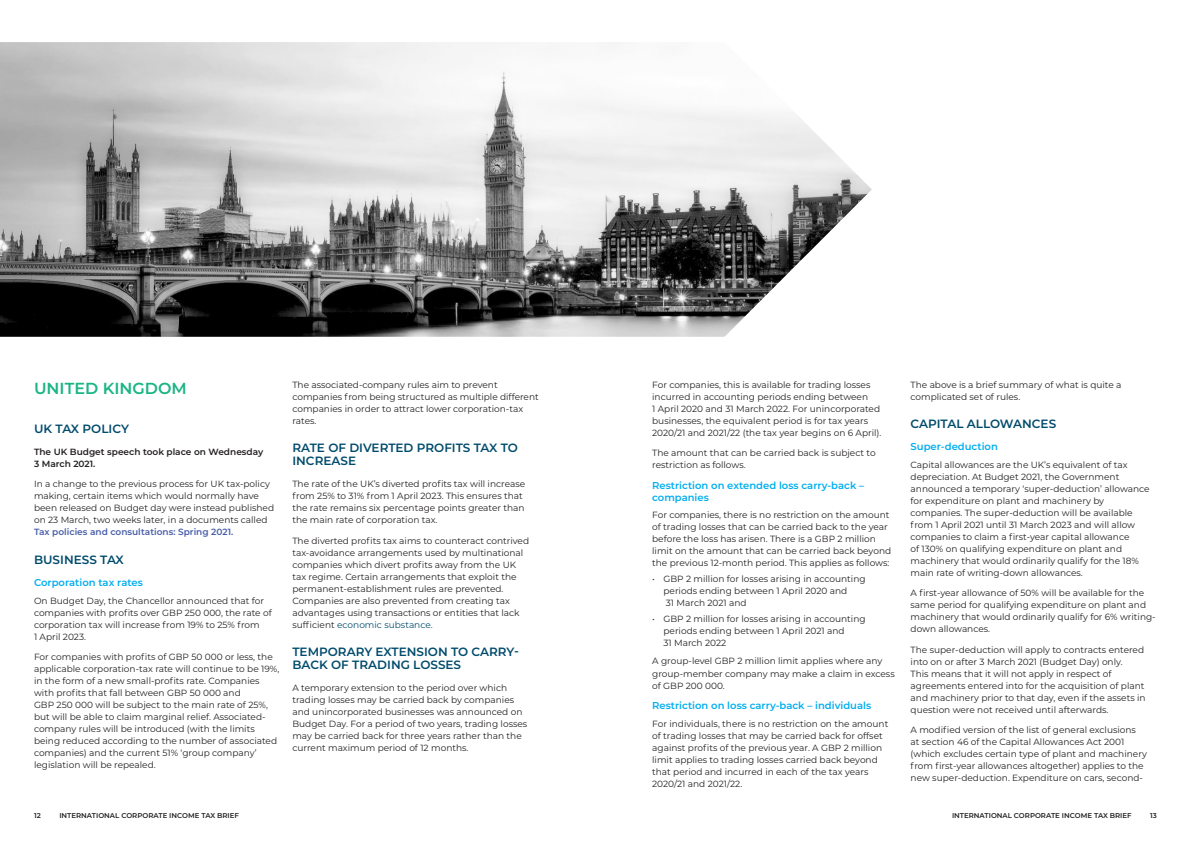
<style>
.page{position:relative;width:1191px;height:842px;background:#fff}
.page>*{position:absolute;margin:0;border:0;box-sizing:border-box;transform-origin:0 0}
.t1{font:600 16px "Montserrat";color:#1ab584}
.t2{font:600 12px/13px "Montserrat";color:#004b6c}
.t3{font:600 10px/12px "Montserrat";color:#00aeef}
.Body{font:9px/12px "Montserrat";color:#231f20}
.Intro{font:600 9px/12px "Montserrat";color:#231f20}
.t4{font:600 7px "Montserrat";color:#231f20}
.s1{font-weight:600;color:#475da9}
.s2{color:#004b6c}
</style>
<div class="page">
<img style="left:0;top:42px;width:872px;height:295px">
<h1 class="t1" style="left:34px;top:377px;width:154px">UNITED KINGDOM</h1>
<h2 class="t2" style="left:34px;top:422px;width:96px">UK TAX POLICY</h2>
<p class="Intro" style="left:34px;top:445px;width:231px">The UK Budget speech took place on Wednesday<br>3 March 2021.</p>
<p class="Body" style="left:34px;top:478px;width:242px">In a change to the previous process for UK tax-policy making, certain items which would normally have been released on Budget day were instead published on 23 March, two weeks later, in a documents called <span class="s1">Tax policies and consultations: Spring 2021.</span></p>
<h2 class="t2" style="left:34px;top:553px;width:91px">BUSINESS TAX</h2>
<h3 class="t3" style="left:34px;top:576px;width:110px">Corporation tax rates</h3>
<p class="Body" style="left:34px;top:594px;width:239px">On Budget Day, the Chancellor announced that for companies with profits over GBP 250 000, the rate of corporation tax will increase from 19% to 25% from<br>1 April 2023.</p>
<p class="Body" style="left:34px;top:650px;width:247px">For companies with profits of GBP 50 000 or less, the applicable corporation-tax rate will continue to be 19%, in the form of a new small-profits rate. Companies with profits that fall between GBP 50 000 and<br>GBP 250 000 will be subject to the main rate of 25%, but will be able to claim marginal relief. Associated&shy;company rules will be introduced (with the limits being reduced according to the number of associated companies) and the current 51% ‘group company’ legislation will be repealed.</p>
<p class="Body" style="left:292px;top:378px;width:248px">The associated-company rules aim to prevent companies from being structured as multiple different companies in order to attract lower corporation-tax rates.</p>
<h2 class="t2" style="left:292px;top:441px;width:227px">RATE OF DIVERTED PROFITS TAX TO<br>INCREASE</h2>
<p class="Body" style="left:292px;top:478px;width:234px">The rate of the UK’s diverted profits tax will increase from 25% to 31% from 1 April 2023. This ensures that the rate remains six percentage points greater than the main rate of corporation tax.</p>
<p class="Body" style="left:292px;top:534px;width:238px">The diverted profits tax aims to counteract contrived tax-avoidance arrangements used by multinational companies which divert profits away from the UK tax regime. Certain arrangements that exploit the permanent-establishment rules are prevented.<br>Companies are also prevented from creating tax advantages using transactions or entities that lack sufficient <span class="s2">economic substance.</span></p>
<h2 class="t2" style="left:292px;top:645px;width:228px">TEMPORARY EXTENSION TO CARRY-<br>BACK OF TRADING LOSSES</h2>
<p class="Body" style="left:292px;top:682px;width:236px">A temporary extension to the period over which trading losses may be carried back by companies and unincorporated businesses was announced on Budget Day. For a period of two years, trading losses may be carried back for three years rather than the current maximum period of 12 months.</p>
<p class="Body" style="left:652px;top:378px;width:231px">For companies, this is available for trading losses incurred in accounting periods ending between<br>1 April 2020 and 31 March 2022. For unincorporated businesses, the equivalent period is for tax years 2020/21 and 2021/22 (the tax year begins on 6 April).</p>
<p class="Body" style="left:652px;top:447px;width:225px">The amount that can be carried back is subject to restriction as follows.</p>
<h3 class="t3" style="left:652px;top:479px;width:213px">Restriction on extended loss carry-back – companies</h3>
<h3 class="Body" style="left:652px;top:509px;width:240px">For companies, there is no restriction on the amount of trading losses that can be carried back to the year before the loss has arisen. There is a GBP 2 million limit on the amount that can be carried back beyond the previous 12-month period. This applies as follows:</h3>
<p class="Body" style="left:663px;top:572px;width:204px;text-indent:-11px">• GBP 2 million for losses arising in accounting periods ending between 1 April 2020 and<br>31 March 2021 and</p>
<p class="Body" style="left:663px;top:613px;width:204px;text-indent:-11px">• GBP 2 million for losses arising in accounting periods ending between 1 April 2021 and<br>31 March 2022</p>
<p class="Body" style="left:652px;top:655px;width:244px">A group-level GBP 2 million limit applies where any group-member company may make a claim in excess of GBP 200 000.</p>
<h3 class="t3" style="left:652px;top:699px;width:220px">Restriction on loss carry-back – individuals</h3>
<p class="Body" style="left:652px;top:717px;width:238px">For individuals, there is no restriction on the amount of trading losses that may be carried back for offset against profits of the previous year. A GBP 2 million limit applies to trading losses carried back beyond that period and incurred in each of the tax years 2020/21 and 2021/22.</p>
<p class="Body" style="left:910px;top:378px;width:212px">The above is a brief summary of what is quite a complicated set of rules.</p>
<h2 class="t2" style="left:910px;top:417px;width:147px">CAPITAL ALLOWANCES</h2>
<h3 class="t3" style="left:910px;top:440px;width:89px">Super-deduction</h3>
<p class="Body" style="left:910px;top:458px;width:240px">Capital allowances are the UK’s equivalent of tax depreciation. At Budget 2021, the Government announced a temporary ‘super-deduction’ allowance for expenditure on plant and machinery by companies. The super-deduction will be available from 1 April 2021 until 31 March 2023 and will allow companies to claim a first-year capital allowance<br>of 130% on qualifying expenditure on plant and machinery that would ordinarily qualify for the 18% main rate of writing-down allowances.</p>
<p class="Body" style="left:910px;top:587px;width:247px">A first-year allowance of 50% will be available for the same period for qualifying expenditure on plant and machinery that would ordinarily qualify for 6% writing&shy;down allowances.</p>
<p class="Body" style="left:910px;top:643px;width:237px">The super-deduction will apply to contracts entered into on or after 3 March 2021 (Budget Day) only.<br>This means that it will not apply in respect of agreements entered into for the acquisition of plant and machinery prior to that day, even if the assets in question were not received until afterwards.</p>
<p class="Body" style="left:910px;top:724px;width:238px">A modified version of the list of general exclusions at section 46 of the Capital Allowances Act 2001 (which excludes certain type of plant and machinery from first-year allowances altogether) applies to the new super-deduction. Expenditure on cars, second-</p>
<p class="t4" style="left:34px;top:810px;width:8px">12</p>
<p class="t4" style="left:59px;top:810px;width:181px">INTERNATIONAL CORPORATE INCOME TAX BRIEF</p>
<p class="t4" style="left:952px;top:810px;width:181px">INTERNATIONAL CORPORATE INCOME TAX BRIEF</p>
<p class="t4" style="left:1150px;top:810px;width:8px">13</p>
</div>
